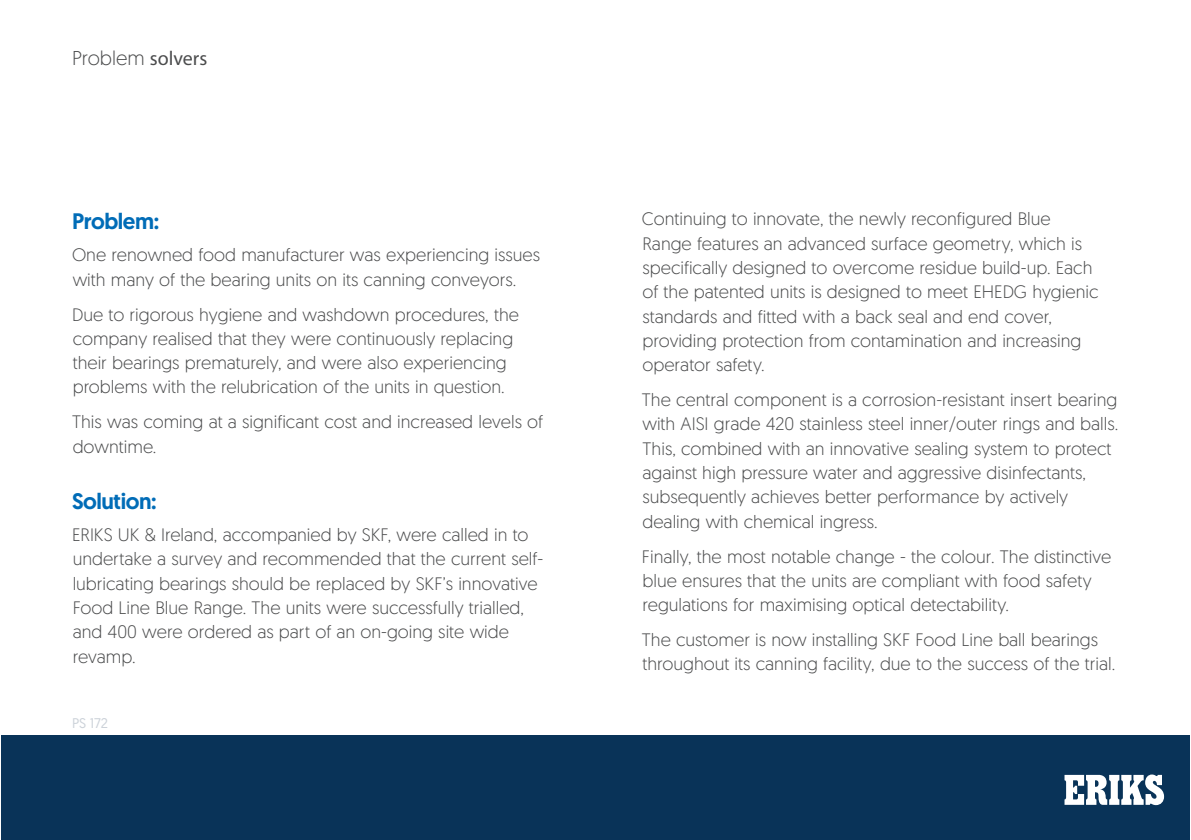
<style>
.page{position:relative;width:1191px;height:840px;background:#fff}
.page>*{position:absolute;margin:0;border:0;box-sizing:border-box;transform-origin:0 0}
.Table_Body{font:500 22.4px "Geomanist Word";letter-spacing:-.02em;color:#006cb7}
.t1{font:300 20px "Geomanist Word";color:#4b4c4d}
.Table_Body-2{font:300 18px/24.2px "Geomanist Word";color:#4b4c4d}
.t2{font:14px "Geomanist Word";color:#ccd2d9}
.s1{font-family:"Myriad Pro";font-weight:400}
</style>
<div class="page">
<div style="left:1px;top:734px;width:1189px;height:105px;background:#093358"></div>
<svg style="left:1064px;top:774px;width:100px;height:30px"></svg>
<p class="t1" style="left:72px;top:45px;width:137px">Problem <span class="s1">solvers</span></p>
<p class="Table_Body" style="left:72px;top:206px;width:89px">Problem:</p>
<p class="Table_Body-2" style="left:72px;top:242px;width:469px">One renowned food manufacturer was experiencing issues with many of the bearing units on its canning conveyors.</p>
<p class="Table_Body-2" style="left:72px;top:301px;width:448px">Due to rigorous hygiene and washdown procedures, the company realised that they were continuously replacing their bearings prematurely, and were also experiencing problems with the relubrication of the units in question.</p>
<p class="Table_Body-2" style="left:72px;top:409px;width:473px">This was coming at a significant cost and increased levels of downtime.</p>
<p class="Table_Body" style="left:72px;top:486px;width:86px">Solution:</p>
<p class="Table_Body-2" style="left:72px;top:521px;width:472px">ERIKS UK &amp; Ireland, accompanied by SKF, were called in to undertake a survey and recommended that the current self&shy;lubricating bearings should be replaced by SKF’s innovative Food Line Blue Range. The units were successfully trialled, and 400 were ordered as part of an on-going site wide revamp.</p>
<p class="t2" style="left:72px;top:714px;width:38px">PS 172</p>
<p class="Table_Body-2" style="left:642px;top:206px;width:458px">Continuing to innovate, the newly reconfigured Blue Range features an advanced surface geometry, which is specifically designed to overcome residue build-up. Each of the patented units is designed to meet EHEDG hygienic standards and fitted with a back seal and end cover, providing protection from contamination and increasing operator safety.</p>
<p class="Table_Body-2" style="left:642px;top:387px;width:478px">The central component is a corrosion-resistant insert bearing with AISI grade 420 stainless steel inner/outer rings and balls.<br>This, combined with an innovative sealing system to protect against high pressure water and aggressive disinfectants, subsequently achieves better performance by actively dealing with chemical ingress.</p>
<p class="Table_Body-2" style="left:642px;top:543px;width:471px">Finally, the most notable change - the colour. The distinctive blue ensures that the units are compliant with food safety regulations for maximising optical detectability.</p>
<p class="Table_Body-2" style="left:642px;top:626px;width:475px">The customer is now installing SKF Food Line ball bearings throughout its canning facility, due to the success of the trial.</p>
</div>
